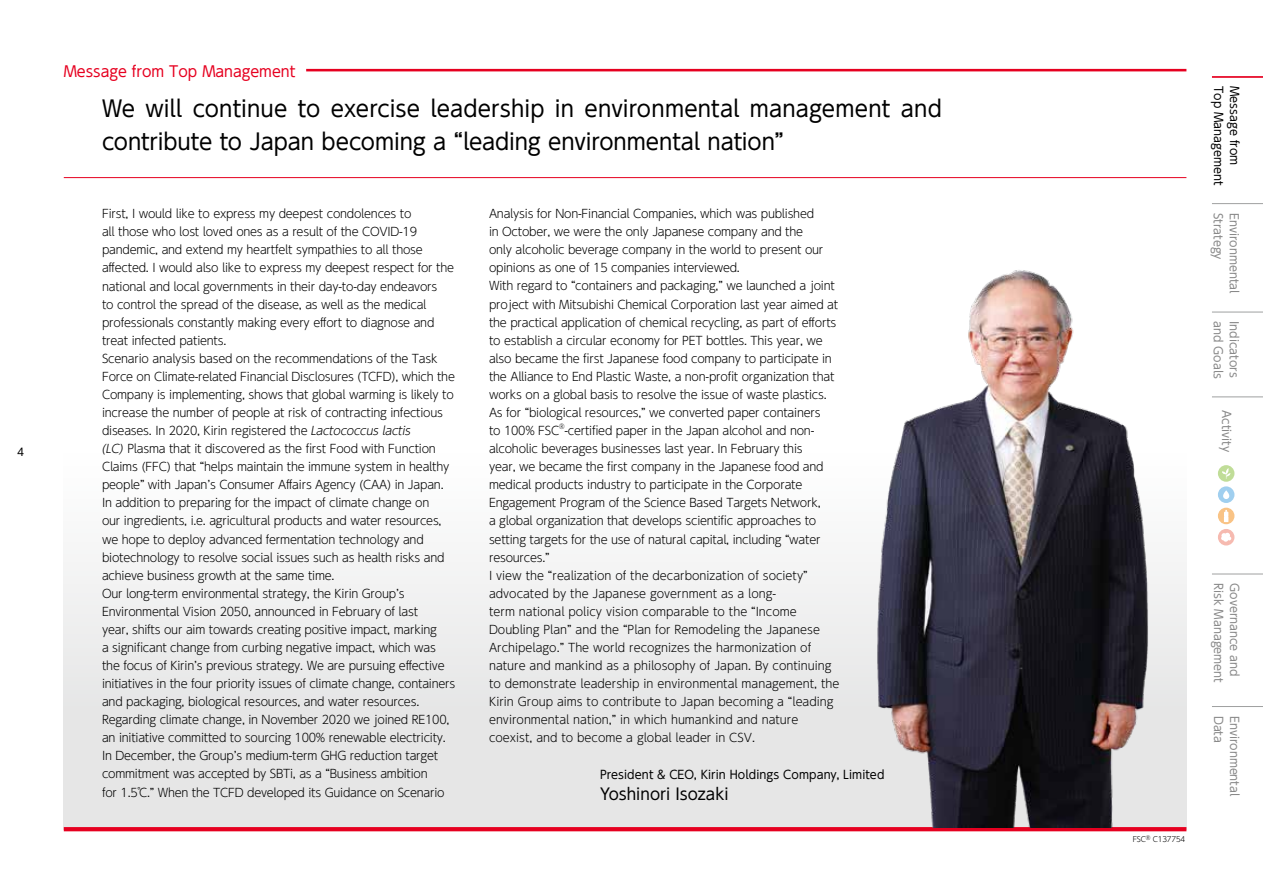
<style>
.page{position:relative;width:1263px;height:893px;background:#fff}
.page>*{position:absolute;margin:0;border:0;box-sizing:border-box;transform-origin:0 0}
.t1{font:22.35px/33px "UD Shin Go C Oniz Pr 6";color:#000}
.t2{font:15.9px "UD Shin Go C Oniz Pr 6";color:#000}
.t3{font:14.85px "UD Shin Go C Oniz Pr 6";color:#e60020}
.t4{font:300 11.7px/18px "UD Shin Go C Oniz Pr 6";letter-spacing:-.02em;color:#000}
.t5{font:300 11.7px/18px "UD Shin Go C Oniz Pr 6";color:#000}
.t6{font:11.7px "UD Shin Go C Oniz Pr 6";color:#898989}
.t7{font:11.7px "UD Shin Go C Oniz Pr 6";color:#000}
.t8{font:10.65px "UD Shin Go Pro";color:#000}
.t9{font:300 7.5px "UD Shin Go C Oniz Pr 6";letter-spacing:-.02em;color:#000}
.t10{font:300 6.75px "UD Shin Go C Oniz Pr 6";color:#000}
.s1{font-style:italic}
</style>
<div class="page">
<hr style="left:1212px;top:76px;width:51px;height:2px;background:#e60020">
<hr style="left:1212px;top:574px;width:51px;height:1px;background:#9fa0a0">
<hr style="left:1212px;top:706px;width:51px;height:1px;background:#9fa0a0">
<hr style="left:1212px;top:203px;width:51px;height:1px;background:#9fa0a0">
<hr style="left:1212px;top:312px;width:51px;height:1px;background:#9fa0a0">
<hr style="left:1212px;top:396px;width:51px;height:1px;background:#9fa0a0">
<div style="left:1218px;top:465px;width:16px;height:17px;background:#c0dd98;border-radius:50%"></div>
<div style="left:1218px;top:486px;width:16px;height:17px;background:#a0cfef;border-radius:50%"></div>
<div style="left:1218px;top:508px;width:16px;height:16px;background:#f9c385;border-radius:50%"></div>
<div style="left:1218px;top:529px;width:16px;height:16px;background:#f6bab0;border-radius:50%"></div>
<svg style="left:1222px;top:468px;width:9px;height:11px"></svg>
<svg style="left:1223px;top:490px;width:6px;height:9px"></svg>
<svg style="left:1224px;top:510px;width:4px;height:12px"></svg>
<svg style="left:1221px;top:533px;width:10px;height:9px"></svg>
<div style="left:64px;top:230px;width:1122px;height:599px;background:linear-gradient(to bottom,#fff,#e4e4e4)"></div>
<hr style="left:64px;top:177px;width:1122px;height:1px;background:#e60020">
<hr style="left:306px;top:69px;width:880px;height:2px;background:#e60020">
<svg style="left:64px;top:827px;width:1122px;height:4px;fill:#e60020"></svg>
<img style="left:851px;top:265px;width:334px;height:562px">
<p class="t8" style="left:17px;top:443px;width:9px">4</p>
<p class="t3" style="left:64px;top:59px;width:233px">Message from Top Management</p>
<h1 class="t1" style="left:102px;top:91px;width:841px">We will continue to exercise leadership in environmental management and contribute to Japan becoming a “leading environmental nation”</h1>
<p class="t4" style="left:101px;top:204px;width:355px">First, I would like to express my deepest condolences to<br>all those who lost loved ones as a result of the COVID-19 pandemic, and extend my heartfelt sympathies to all those affected. I would also like to express my deepest respect for the national and local governments in their day-to-day endeavors<br>to control the spread of the disease, as well as the medical professionals constantly making every effort to diagnose and treat infected patients.<br>Scenario analysis based on the recommendations of the Task Force on Climate-related Financial Disclosures (TCFD), which the Company is implementing, shows that global warming is likely to increase the number of people at risk of contracting infectious diseases. In 2020, Kirin registered the <span class="s1">Lactococcuslactis<br>(LC)</span> Plasma that it discovered as the first Food with Function Claims (FFC) that “helps maintain the immune system in healthy people” with Japan’s Consumer Affairs Agency (CAA) in Japan.<br>In addition to preparing for the impact of climate change on<br>our ingredients, i.e. agricultural products and water resources, we hope to deploy advanced fermentation technology and biotechnology to resolve social issues such as health risks and achieve business growth at the same time.<br>Our long-term environmental strategy, the Kirin Group’s Environmental Vision 2050, announced in February of last<br>year, shifts our aim towards creating positive impact, marking<br>a significant change from curbing negative impact, which was the focus of Kirin’s previous strategy. We are pursuing effective initiatives in the four priority issues of climate change, containers and packaging, biological resources, and water resources.<br>Regarding climate change, in November 2020 we joined RE100, an initiative committed to sourcing 100% renewable electricity.<br>In December, the Group’s medium-term GHG reduction target commitment was accepted by SBTi, as a “Business ambition<br>for 1.5℃.” When the TCFD developed its Guidance on Scenario</p>
<p class="t4" style="left:489px;top:204px;width:351px">Analysis for Non-Financial Companies, which was published<br>in October, we were the only Japanese company and the<br>only alcoholic beverage company in the world to present our opinions as one of 15 companies interviewed.<br>With regard to “containers and packaging,” we launched a joint project with Mitsubishi Chemical Corporation last year aimed at the practical application of chemical recycling, as part of efforts to establish a circular economy for PET bottles. This year, we also became the first Japanese food company to participate in the Alliance to End Plastic Waste, a non-profit organization that works on a global basis to resolve the issue of waste plastics.<br>As for “biological resources,” we converted paper containers<br>to 100% FSC -certified paper in the Japan alcohol and non-</p>
<p class="t10" style="left:559px;top:421px;width:7px">®</p>
<p class="t5" style="left:489px;top:439px;width:352px">alcoholic beverages businesses last year. In February this<br>year, we became the first company in the Japanese food and medical products industry to participate in the Corporate Engagement Program of the Science Based Targets Network,<br>a global organization that develops scientific approaches to setting targets for the use of natural capital, including “water resources.”<br>I view the “realization of the decarbonization of society” advocated by the Japanese government as a long-<br>term national policy vision comparable to the “Income Doubling Plan” and the “Plan for Remodeling the Japanese Archipelago.” The world recognizes the harmonization of nature and mankind as a philosophy of Japan. By continuing to demonstrate leadership in environmental management, the Kirin Group aims to contribute to Japan becoming a “leading environmental nation,” in which humankind and nature coexist, and to become a global leader in CSV.</p>
<p class="t7" style="left:600px;top:765px;width:286px">President &amp; CEO, Kirin Holdings Company, Limited</p>
<h2 class="t2" style="left:600px;top:782px;width:130px">Yoshinori Isozaki</h2>
<p class="t7" style="left:1228px;top:86px;width:101px;rotate:90deg">Top Management</p>
<p class="t7" style="left:1244px;top:86px;width:81px;rotate:90deg">Message from</p>
<p class="t6" style="left:1228px;top:213px;width:48px;rotate:90deg">Strategy</p>
<p class="t6" style="left:1243px;top:213px;width:82px;rotate:90deg">Environmental</p>
<p class="t6" style="left:1228px;top:321px;width:59px;rotate:90deg">and Goals</p>
<p class="t6" style="left:1243px;top:321px;width:58px;rotate:90deg">Indicators</p>
<p class="t6" style="left:1236px;top:410px;width:43px;rotate:90deg">Activity</p>
<p class="t9" style="left:1133px;top:833px;width:54px">FSC<sup>®</sup> C137754</p>
<p class="t6" style="left:1228px;top:583px;width:101px;rotate:90deg">Risk Management</p>
<p class="t6" style="left:1244px;top:583px;width:95px;rotate:90deg">Governance and</p>
<p class="t6" style="left:1228px;top:716px;width:29px;rotate:90deg">Data</p>
<p class="t6" style="left:1244px;top:716px;width:82px;rotate:90deg">Environmental</p>
</div>
